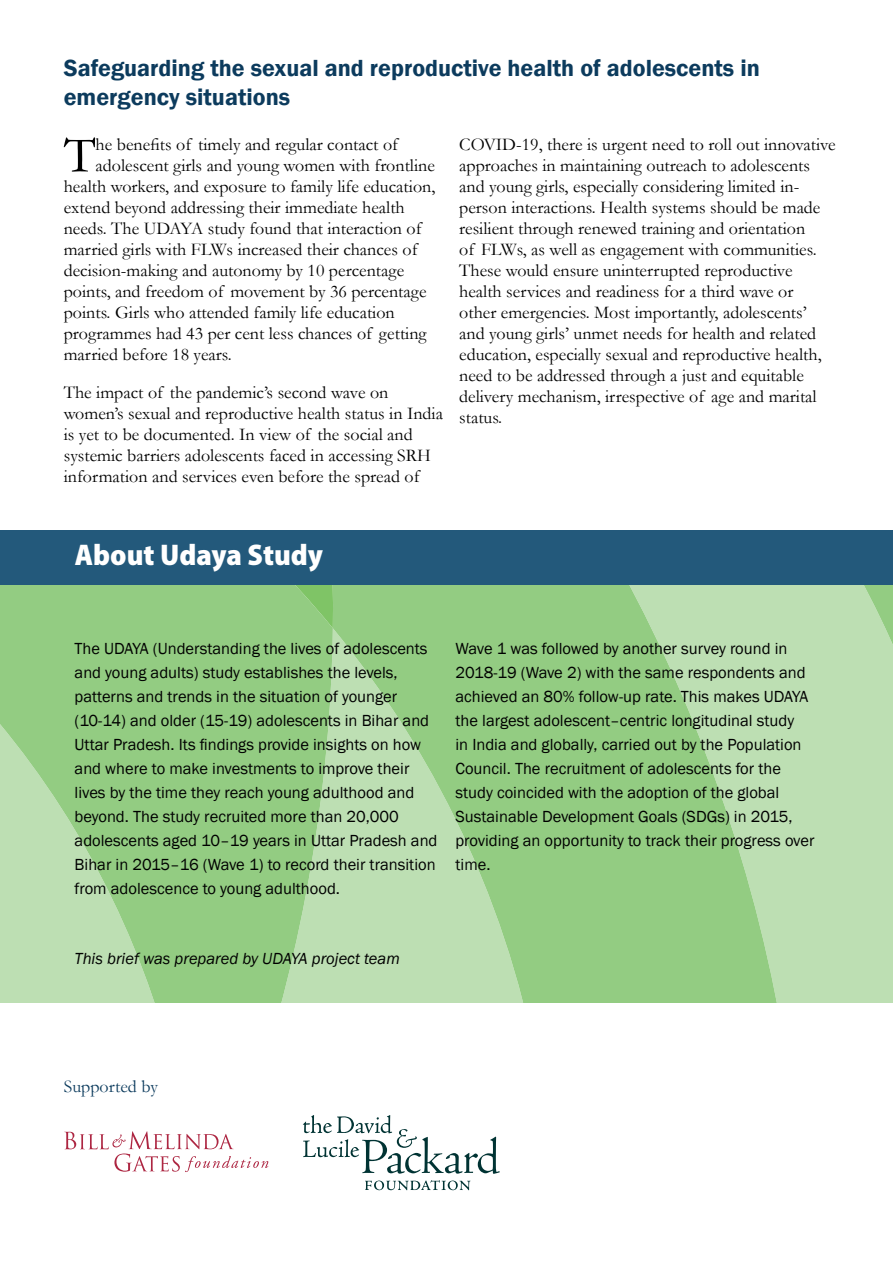
<style>
.page{position:relative;width:893px;height:1263px;background:#fff}
.page>*{position:absolute;margin:0;border:0;box-sizing:border-box;transform-origin:0 0}
.t1{font:51.75px "Garamond";color:#000}
.t2{font:900 semi-condensed 30px "Myriad Pro";color:#fff}
.t3{font:600 24px/28.8px "Franklin Gothic";color:#0c3b5d}
.t4{font:18px/21px "Garamond";color:#000}
.t5{font:18px "Garamond";color:#0c3b5d}
.t6{font:16.5px/24px "Franklin Gothic";color:#000}
.t7{font:italic 16.5px "Franklin Gothic";color:#000}
</style>
<div class="page">
<svg style="left:303px;top:1115px;width:197px;height:59px"></svg>
<svg style="left:365px;top:1180px;width:105px;height:10px"></svg>
<svg style="left:64px;top:1131px;width:204px;height:41px"></svg>
<svg style="left:0;top:628px;width:250px;height:374px;background:#9ed18f"></svg>
<svg style="left:250px;top:661px;width:643px;height:341px;background:#b8ddae"></svg>
<svg style="left:261px;top:661px;width:531px;height:341px;background:#a2d394"></svg>
<div style="left:0;top:585px;width:93px;height:43px;background:#93cc82"></div>
<svg style="left:93px;top:585px;width:800px;height:76px;background:#9fd190"></svg>
<div style="left:0;top:530px;width:893px;height:55px;background:#23597b"></div>
<h3 class="t3" style="left:64px;top:54px;width:698px">Safeguarding the sexual and reproductive health of adolescents in emergency situations</h3>
<h1 class="t1" style="left:64px;top:120px;width:33px">T</h1>
<p class="t4" style="left:96px;top:133px;width:304px">he benefits of timely and regular contact of</p>
<p class="t4" style="left:459px;top:133px;width:378px">COVID-19, there is urgent need to roll out innovative approaches in maintaining outreach to adolescents and young girls, especially considering limited in&shy;person interactions. Health systems should be made resilient through renewed training and orientation<br>of FLWs, as well as engagement with communities.<br>These would ensure uninterrupted reproductive health services and readiness for a third wave or<br>other emergencies. Most importantly, adolescents’ and young girls’ unmet needs for health and related education, especially sexual and reproductive health, need to be addressed through a just and equitable delivery mechanism, irrespective of age and marital status.</p>
<p class="t4" style="left:96px;top:154px;width:341px">adolescent girls and young women with frontline</p>
<p class="t4" style="left:64px;top:175px;width:373px">health workers, and exposure to family life education,</p>
<p class="t4" style="left:64px;top:196px;width:342px">extend beyond addressing their immediate health</p>
<p class="t4" style="left:64px;top:217px;width:359px">needs. The UDAYA study found that interaction of</p>
<p class="t4" style="left:64px;top:238px;width:355px">married girls with FLWs increased their chances of</p>
<p class="t4" style="left:64px;top:259px;width:342px">decision-making and autonomy by 10 percentage</p>
<p class="t4" style="left:64px;top:280px;width:364px">points, and freedom of movement by 36 percentage</p>
<p class="t4" style="left:64px;top:301px;width:333px">points. Girls who attended family life education</p>
<p class="t4" style="left:64px;top:322px;width:364px">programmes had 43 per cent less chances of getting</p>
<p class="t4" style="left:64px;top:343px;width:169px">married before 18 years.</p>
<p class="t4" style="left:64px;top:381px;width:381px">The impact of the pandemic’s second wave on women’s sexual and reproductive health status in India is yet to be documented. In view of the social and systemic barriers adolescents faced in accessing SRH information and services even before the spread of</p>
<h2 class="t2" style="left:75px;top:535px;width:250px">About Udaya Study</h2>
<p class="t6" style="left:75px;top:637px;width:364px">The UDAYA (Understanding the lives of adolescents and young adults) study establishes the levels, patterns and trends in the situation of younger (10-14) and older (15-19) adolescents in Bihar and Uttar Pradesh. Its findings provide insights on how and where to make investments to improve their lives by the time they reach young adulthood and beyond. The study recruited more than 20,000 adolescents aged 10–19 years in Uttar Pradesh and Bihar in 2015–16 (Wave 1) to record their transition from adolescence to young adulthood.</p>
<p class="t6" style="left:455px;top:637px;width:361px">Wave 1 was followed by another survey round in 2018-19 (Wave 2) with the same respondents and achieved an 80% follow-up rate. This makes UDAYA the largest adolescent–centric longitudinal study<br>in India and globally, carried out by the Population Council. The recruitment of adolescents for the study coincided with the adoption of the global Sustainable Development Goals (SDGs) in 2015, providing an opportunity to track their progress over time.</p>
<p class="t7" style="left:75px;top:948px;width:327px">This brief was prepared by UDAYA project team</p>
<p class="t5" style="left:64px;top:1074px;width:96px">Supported by</p>
</div>
